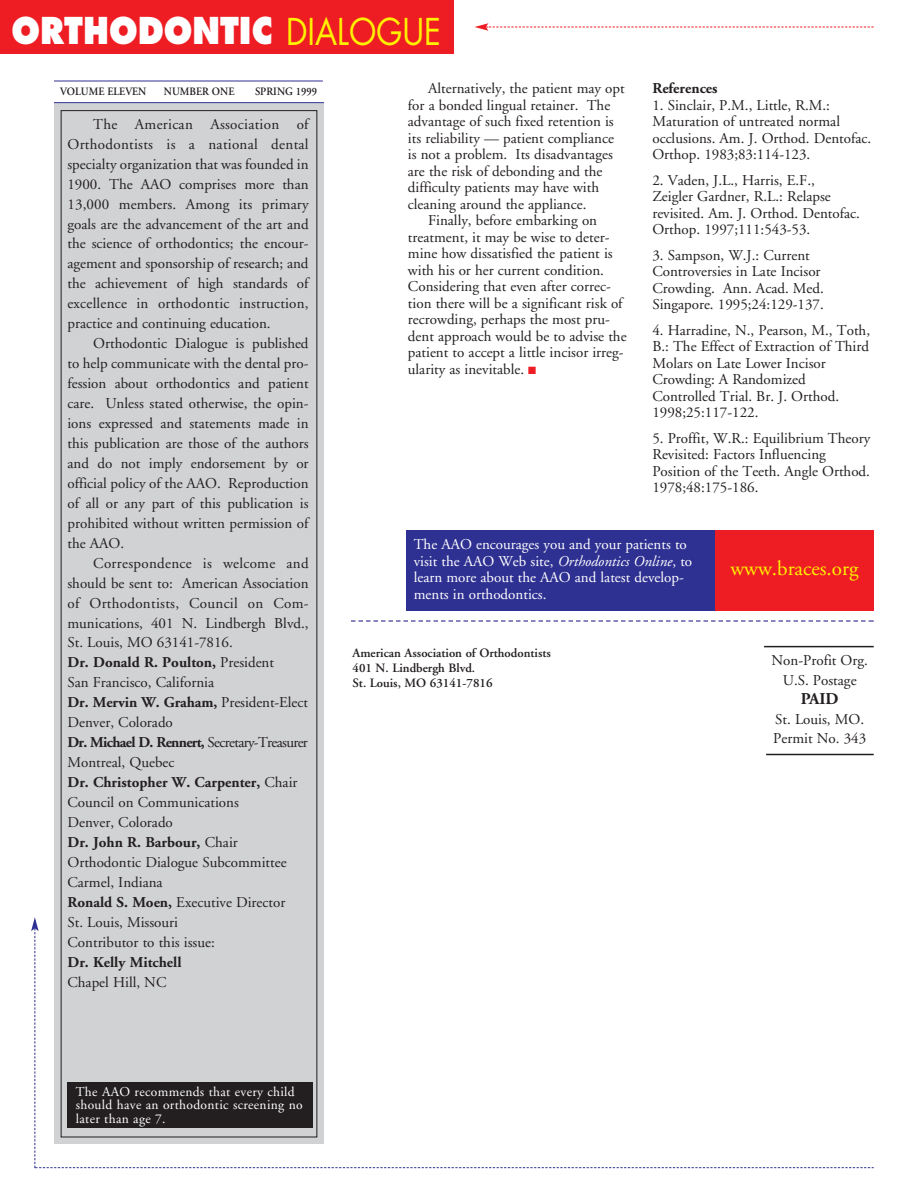
<style>
.page{position:relative;width:918px;height:1188px;background:#fff}
.page>*{position:absolute;margin:0;border:0;box-sizing:border-box;transform-origin:0 0}
.t1{font:800 36px "Futura";color:#fff;scale:.88 1}
.t2{font:21px "Adobe Garamond";color:#fff101}
.t3{font:700 16.5px "Adobe Garamond";color:#231f20}
.t4{font:15px/20px "Adobe Garamond";color:#231f20}
.t5{font:15px/16.5px "Adobe Garamond";color:#fff}
.t6{font:700 15px "Adobe Garamond";color:#231f20}
.t7{font:13.5px/13.5px "Adobe Garamond";letter-spacing:.025em;color:#fff}
.t8{font:600 12.75px/15px "Adobe Garamond";color:#231f20}
.t9{font:600 11.25px "Adobe Garamond";color:#231f20;scale:.93 1}
.s1{font-weight:400;color:#fff101}
.s2{font-weight:700}
.s3{color:#ee1d23}
.s4{font-style:italic}
</style>
<div class="page">
<div style="left:54px;top:103px;width:270px;height:1041px;background:#d1d2d4"></div>
<div style="left:0;top:0;width:454px;height:54px;background:#ee1d23"></div>
<svg style="left:475px;top:23px;width:399px;height:8px"></svg>
<svg style="left:31px;top:917px;width:843px;height:251px"></svg>
<hr style="left:54px;top:81px;width:269px;height:1px;background:#2e3092">
<hr style="left:54px;top:102px;width:270px;height:1px;background:#2e3092">
<svg style="left:351px;top:620px;width:523px;height:2px"></svg>
<hr style="left:764px;top:646px;width:110px;height:1px;background:#231f20">
<hr style="left:766px;top:754px;width:108px;height:1px;background:#231f20">
<div style="left:67px;top:1082px;width:246px;height:45px;background:#231f20"></div>
<div style="left:406px;top:530px;width:311px;height:81px;background:#2e3092"></div>
<div style="left:715px;top:530px;width:159px;height:81px;background:#ee1d23"></div>
<h1 class="t1" style="left:12px;top:15px;width:489px">ORTHODONTIC <span class="s1">DIALOGUE</span></h1>
<p class="t9" style="left:60px;top:87px;width:94px">VOLUME ELEVEN</p>
<p class="t9" style="left:164px;top:87px;width:77px">NUMBER ONE</p>
<p class="t9" style="left:255px;top:87px;width:68px">SPRING 1999</p>
<p class="t4" style="left:67px;top:115px;width:243px;text-align:justify;text-indent:26px">The American Association of Orthodontists is a national dental specialty organization that was founded in 1900. The AAO comprises more than 13,000 members. Among its primary goals are the advancement of the art and the science of orthodontics; the encour&shy;agement and sponsorship of research; and the achievement of high standards of excellence in orthodontic instruction, practice and continuing education.</p>
<p class="t4" style="left:67px;top:335px;width:243px;text-align:justify;text-indent:26px">Orthodontic Dialogue is published to help communicate with the dental pro&shy;fession about orthodontics and patient care. Unless stated otherwise, the opin&shy;ions expressed and statements made in this publication are those of the authors and do not imply endorsement by or official policy of the AAO. Reproduction of all or any part of this publication is prohibited without written permission of the AAO.</p>
<p class="t4" style="left:67px;top:554px;width:243px;text-indent:26px">Correspondence is welcome and should be sent to: American Association of Orthodontists, Council on Com&shy;munications, 401 N. Lindbergh Blvd.,<br>St. Louis, MO 63141-7816.<br><span class="s2">Dr. Donald R. Poulton,</span> President<br>San Francisco, California<br><span class="s2">Dr. Mervin W. Graham,</span> President-Elect<br>Denver, Colorado<br><span class="s2">Dr. Michael D. Rennert,</span> Secretary-Treasurer<br>Montreal, Quebec<br><span class="s2">Dr. Christopher W. Carpenter,</span> Chair<br>Council on Communications<br>Denver, Colorado<br><span class="s2">Dr. John R. Barbour,</span> Chair<br>Orthodontic Dialogue Subcommittee<br>Carmel, Indiana<br><span class="s2">Ronald S. Moen,</span> Executive Director<br>St. Louis, Missouri<br>Contributor to this issue:</p>
<p class="t6" style="left:67px;top:956px;width:116px">Dr. Kelly Mitchell</p>
<p class="t4" style="left:67px;top:973px;width:100px">Chapel Hill, NC</p>
<p class="t4" style="left:428px;top:80px;width:198px">Alternatively, the patient may opt</p>
<p class="t4" style="left:408px;top:96px;width:204px">for a bonded lingual retainer. The</p>
<p class="t4" style="left:408px;top:113px;width:207px">advantage of such fixed retention is</p>
<p class="t4" style="left:408px;top:129px;width:208px">its reliability — patient compliance</p>
<p class="t4" style="left:408px;top:146px;width:206px">is not a problem. Its disadvantages</p>
<p class="t4" style="left:408px;top:162px;width:196px">are the risk of debonding and the</p>
<p class="t4" style="left:408px;top:179px;width:193px">difficulty patients may have with</p>
<p class="t4" style="left:408px;top:195px;width:180px">cleaning around the appliance.</p>
<p class="t4" style="left:428px;top:212px;width:171px">Finally, before embarking on</p>
<p class="t4" style="left:408px;top:228px;width:203px">treatment, it may be wise to deter-</p>
<p class="t4" style="left:408px;top:245px;width:206px">mine how dissatisfied the patient is</p>
<p class="t4" style="left:408px;top:261px;width:198px">with his or her current condition.</p>
<p class="t4" style="left:408px;top:278px;width:204px">Considering that even after correc-</p>
<p class="t4" style="left:408px;top:294px;width:216px">tion there will be a significant risk of</p>
<p class="t4" style="left:408px;top:311px;width:203px">recrowding, perhaps the most pru-</p>
<p class="t4" style="left:408px;top:327px;width:220px">dent approach would be to advise the</p>
<p class="t4" style="left:408px;top:344px;width:217px">patient to accept a little incisor irreg-</p>
<p class="t4" style="left:408px;top:360px;width:130px">ularity as inevitable. <span class="s3">■</span></p>
<p class="t6" style="left:652px;top:82px;width:67px">References</p>
<p class="t4" style="left:652px;top:98px;width:220px;line-height:16.5px">1. Sinclair, P.M., Little, R.M.:<br>Maturation of untreated normal occlusions. Am. J. Orthod. Dentofac.<br>Orthop. 1983;83:114-123.</p>
<p class="t4" style="left:652px;top:173px;width:209px;line-height:16.5px">2. Vaden, J.L., Harris, E.F.,<br>Zeigler Gardner, R.L.: Relapse revisited. Am. J. Orthod. Dentofac.<br>Orthop. 1997;111:543-53.</p>
<p class="t4" style="left:652px;top:248px;width:173px;line-height:16.5px">3. Sampson, W.J.: Current<br>Controversies in Late Incisor<br>Crowding. Ann. Acad. Med.<br>Singapore. 1995;24:129-137.</p>
<p class="t4" style="left:652px;top:323px;width:219px;line-height:16.5px">4. Harradine, N., Pearson, M., Toth,<br>B.: The Effect of Extraction of Third<br>Molars on Late Lower Incisor<br>Crowding: A Randomized<br>Controlled Trial. Br. J. Orthod.<br>1998;25:117-122.</p>
<p class="t4" style="left:652px;top:431px;width:219px;line-height:16.5px">5. Proffit, W.R.: Equilibrium Theory<br>Revisited: Factors Influencing<br>Position of the Teeth. Angle Orthod.<br>1978;48:175-186.</p>
<p class="t5" style="left:414px;top:537px;width:280px">The AAO encourages you and your patients to visit the AAO Web site, <span class="s4">Orthodontics Online</span>, to learn more about the AAO and latest develop&shy;ments in orthodontics.</p>
<h2 class="t2" style="left:730px;top:560px;width:130px">www.braces.org</h2>
<p class="t8" style="left:352px;top:647px;width:200px">American Association of Orthodontists<br>401 N. Lindbergh Blvd.<br>St. Louis, MO 63141-7816</p>
<p class="t4" style="left:771px;top:652px;width:98px;line-height:19.5px;text-align:center">Non-Profit Org.<br>U.S. Postage</p>
<p class="t3" style="left:801px;top:692px;width:39px">PAID</p>
<p class="t4" style="left:773px;top:710px;width:94px;line-height:19.5px">St. Louis, MO.<br>Permit No. 343</p>
<p class="t7" style="left:76px;top:1086px;width:228px">The AAO recommends that every child should have an orthodontic screening no later than age 7.</p>
</div>
